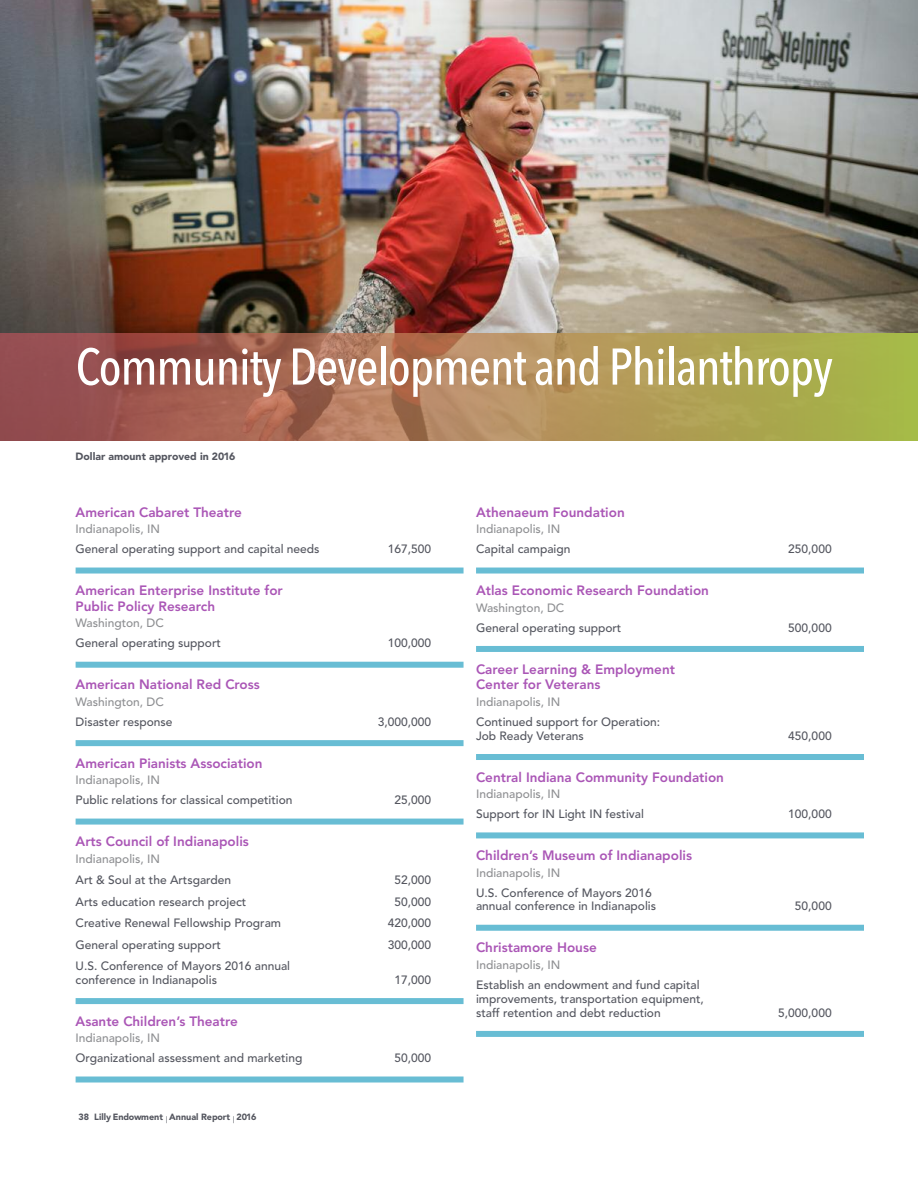
<style>
.page{position:relative;width:918px;height:1188px;background:#fff}
.page>*{position:absolute;margin:0;border:0;box-sizing:border-box;transform-origin:0 0}
.t1{font:500 51px "Avenir Next Condensed";letter-spacing:-.025em;color:#fff}
.t2{font:800 13.5px/15.8px "Avenir";color:#aa56b6}
.t3{font:500 12px/13.8px "Avenir";color:#54565f}
.t4{font:500 12px "Avenir";color:#8e8f92}
.t5{font:900 10.5px "Avenir";color:#54565f}
.t6{font:900 9px "Avenir";color:#54565f}
.s1{font-weight:400}
</style>
<div class="page">
<img style="left:0;top:0;width:918px;height:334px">
<div style="left:76px;top:568px;width:388px;height:6px;background:#68bdd4"></div>
<div style="left:76px;top:662px;width:388px;height:6px;background:#68bdd4"></div>
<div style="left:76px;top:740px;width:388px;height:6px;background:#68bdd4"></div>
<div style="left:76px;top:819px;width:388px;height:6px;background:#68bdd4"></div>
<div style="left:76px;top:998px;width:388px;height:6px;background:#68bdd4"></div>
<div style="left:76px;top:1077px;width:388px;height:6px;background:#68bdd4"></div>
<div style="left:476px;top:568px;width:388px;height:6px;background:#68bdd4"></div>
<div style="left:476px;top:646px;width:388px;height:6px;background:#68bdd4"></div>
<div style="left:476px;top:754px;width:388px;height:6px;background:#68bdd4"></div>
<div style="left:476px;top:832px;width:388px;height:6px;background:#68bdd4"></div>
<div style="left:476px;top:925px;width:388px;height:6px;background:#68bdd4"></div>
<div style="left:476px;top:1031px;width:388px;height:6px;background:#68bdd4"></div>
<svg style="left:0;top:334px;width:918px;height:107px;background:#a98154"></svg>
<h1 class="t1" style="left:76px;top:336px;width:759px">Community Development and Philanthropy</h1>
<p class="t5" style="left:76px;top:447px;width:161px">Dollar amount approved in 2016</p>
<p class="t2" style="left:76px;top:504px;width:168px">American Cabaret Theatre</p>
<p class="t4" style="left:76px;top:519px;width:86px">Indianapolis, IN</p>
<p class="t3" style="left:76px;top:541px;width:246px">General operating support and capital needs</p>
<p class="t3" style="left:388px;top:541px;width:45px">167,500</p>
<p class="t2" style="left:76px;top:583px;width:209px">American Enterprise Institute for<br>Public Policy Research</p>
<p class="t4" style="left:76px;top:613px;width:90px">Washington, DC</p>
<p class="t3" style="left:76px;top:636px;width:147px">General operating support</p>
<p class="t3" style="left:388px;top:636px;width:45px">100,000</p>
<p class="t2" style="left:76px;top:677px;width:186px">American National Red Cross</p>
<p class="t4" style="left:76px;top:691px;width:90px">Washington, DC</p>
<p class="t3" style="left:76px;top:714px;width:98px">Disaster response</p>
<p class="t3" style="left:378px;top:714px;width:55px">3,000,000</p>
<p class="t2" style="left:76px;top:755px;width:189px">American Pianists Association</p>
<p class="t4" style="left:76px;top:770px;width:86px">Indianapolis, IN</p>
<p class="t3" style="left:76px;top:792px;width:218px">Public relations for classical competition</p>
<p class="t3" style="left:395px;top:792px;width:38px">25,000</p>
<p class="t2" style="left:76px;top:834px;width:175px">Arts Council of Indianapolis</p>
<p class="t4" style="left:76px;top:848px;width:86px">Indianapolis, IN</p>
<p class="t3" style="left:76px;top:872px;width:157px">Art &amp; Soul at the Artsgarden</p>
<p class="t3" style="left:395px;top:872px;width:38px">52,000</p>
<p class="t3" style="left:76px;top:894px;width:172px">Arts education research project</p>
<p class="t3" style="left:395px;top:894px;width:38px">50,000</p>
<p class="t3" style="left:76px;top:916px;width:207px">Creative Renewal Fellowship Program</p>
<p class="t3" style="left:388px;top:916px;width:45px">420,000</p>
<p class="t3" style="left:76px;top:937px;width:147px">General operating support</p>
<p class="t3" style="left:388px;top:937px;width:45px">300,000</p>
<p class="t3" style="left:76px;top:958px;width:216px">U.S. Conference of Mayors 2016 annual conference in Indianapolis</p>
<p class="t3" style="left:395px;top:972px;width:38px">17,000</p>
<p class="t2" style="left:76px;top:1013px;width:164px">Asante Children’s Theatre</p>
<p class="t4" style="left:76px;top:1028px;width:86px">Indianapolis, IN</p>
<p class="t3" style="left:76px;top:1050px;width:228px">Organizational assessment and marketing</p>
<p class="t3" style="left:395px;top:1050px;width:38px">50,000</p>
<p class="t6" style="left:79px;top:1109px;width:179px">38 Lilly Endowment <span class="s1">|</span> Annual Report <span class="s1">|</span> 2016</p>
<p class="t2" style="left:476px;top:504px;width:150px">Athenaeum Foundation</p>
<p class="t4" style="left:476px;top:519px;width:86px">Indianapolis, IN</p>
<p class="t3" style="left:476px;top:541px;width:96px">Capital campaign</p>
<p class="t3" style="left:788px;top:541px;width:45px">250,000</p>
<p class="t2" style="left:476px;top:583px;width:234px">Atlas Economic Research Foundation</p>
<p class="t4" style="left:476px;top:597px;width:90px">Washington, DC</p>
<p class="t3" style="left:476px;top:620px;width:147px">General operating support</p>
<p class="t3" style="left:788px;top:620px;width:45px">500,000</p>
<p class="t2" style="left:476px;top:661px;width:201px">Career Learning &amp; Employment<br>Center for Veterans</p>
<p class="t4" style="left:476px;top:691px;width:86px">Indianapolis, IN</p>
<p class="t3" style="left:476px;top:714px;width:186px">Continued support for Operation:<br>Job Ready Veterans</p>
<p class="t3" style="left:788px;top:728px;width:45px">450,000</p>
<p class="t2" style="left:476px;top:769px;width:250px">Central Indiana Community Foundation</p>
<p class="t4" style="left:476px;top:784px;width:86px">Indianapolis, IN</p>
<p class="t3" style="left:476px;top:806px;width:170px">Support for IN Light IN festival</p>
<p class="t3" style="left:788px;top:806px;width:45px">100,000</p>
<p class="t2" style="left:476px;top:848px;width:218px">Children’s Museum of Indianapolis</p>
<p class="t4" style="left:476px;top:862px;width:86px">Indianapolis, IN</p>
<p class="t3" style="left:476px;top:885px;width:182px">U.S. Conference of Mayors 2016 annual conference in Indianapolis</p>
<p class="t3" style="left:795px;top:899px;width:38px">50,000</p>
<p class="t2" style="left:476px;top:940px;width:122px">Christamore House</p>
<p class="t4" style="left:476px;top:954px;width:86px">Indianapolis, IN</p>
<p class="t3" style="left:476px;top:977px;width:229px">Establish an endowment and fund capital improvements, transportation equipment, staff retention and debt reduction</p>
<p class="t3" style="left:778px;top:1005px;width:55px">5,000,000</p>
</div>
